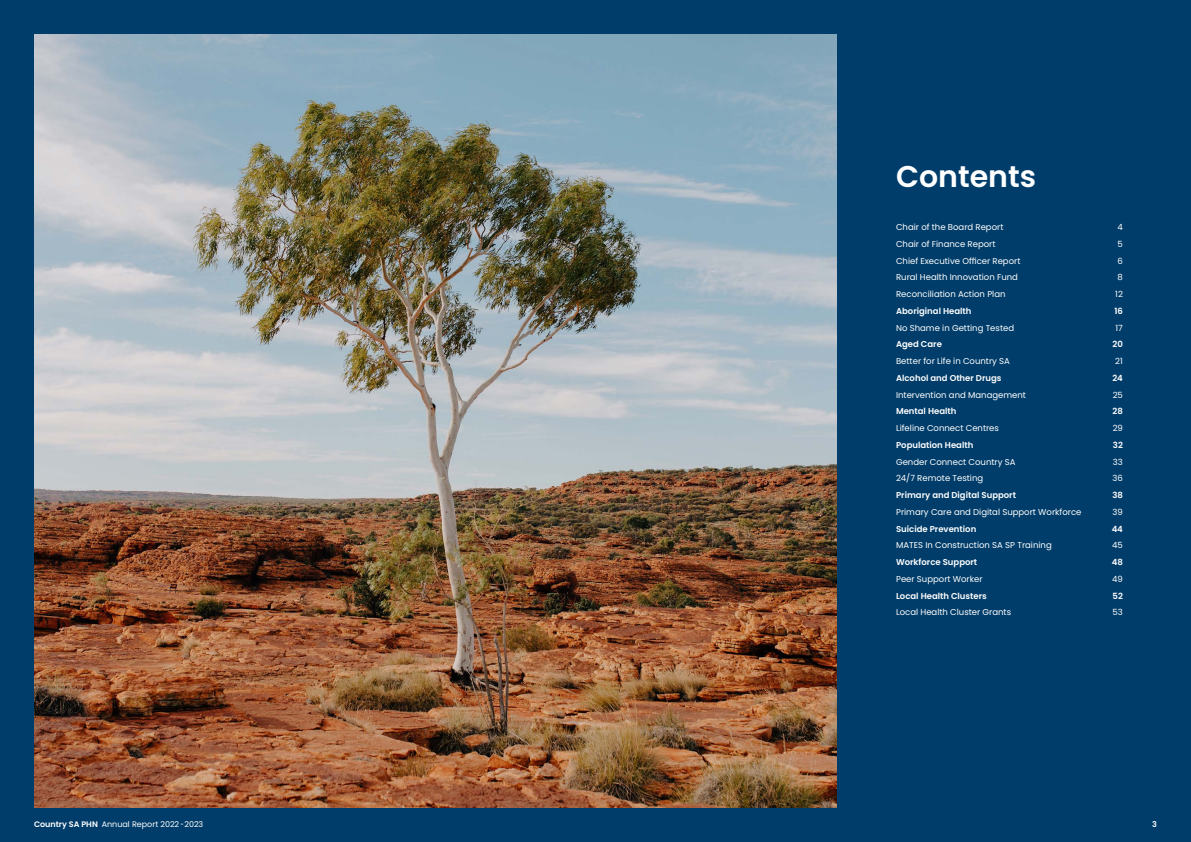
<style>
.page{position:relative;width:1191px;height:842px;background:#003d6a}
.page>*{position:absolute;margin:0;border:0;box-sizing:border-box;transform-origin:0 0}
.t1{font:600 30px "Poppins";color:#fff}
.t2{font:8.5px "Poppins";color:#fff}
.t3{font:600 8.5px "Poppins";color:#fff}
.t4{font:8px "Poppins";color:#fff}
.t5{font:600 8px "Poppins";color:#fff}
.s1{font-weight:600}
</style>
<div class="page">
<div style="left:836px;top:34px;width:321px;height:774px;background:#003d6a"></div>
<img style="left:34px;top:34px;width:802px;height:774px">
<h1 class="t1" style="left:896px;top:159px;width:141px">Contents</h1>
<p class="t2" style="left:896px;top:222px;width:109px">Chair of the Board Report</p>
<p class="t2" style="left:1117px;top:222px;width:7px">4</p>
<p class="t2" style="left:896px;top:239px;width:101px">Chair of Finance Report</p>
<p class="t2" style="left:1117px;top:239px;width:7px">5</p>
<p class="t2" style="left:896px;top:256px;width:126px">Chief Executive Officer Report</p>
<p class="t2" style="left:1117px;top:256px;width:7px">6</p>
<p class="t2" style="left:896px;top:272px;width:123px">Rural Health Innovation Fund</p>
<p class="t2" style="left:1117px;top:272px;width:7px">8</p>
<p class="t2" style="left:896px;top:289px;width:111px">Reconciliation Action Plan</p>
<p class="t2" style="left:1115px;top:289px;width:9px">12</p>
<p class="t3" style="left:896px;top:306px;width:77px">Aboriginal Health</p>
<p class="t3" style="left:1114px;top:306px;width:10px">16</p>
<p class="t2" style="left:896px;top:323px;width:119px">No Shame in Getting Tested</p>
<p class="t2" style="left:1115px;top:323px;width:9px">17</p>
<p class="t3" style="left:896px;top:339px;width:47px">Aged Care</p>
<p class="t3" style="left:1112px;top:339px;width:12px">20</p>
<p class="t2" style="left:896px;top:356px;width:115px">Better for Life in Country SA</p>
<p class="t2" style="left:1115px;top:356px;width:9px">21</p>
<p class="t3" style="left:896px;top:373px;width:107px">Alcohol and Other Drugs</p>
<p class="t3" style="left:1112px;top:373px;width:12px">24</p>
<p class="t2" style="left:896px;top:390px;width:131px">Intervention and Management</p>
<p class="t2" style="left:1112px;top:390px;width:12px">25</p>
<p class="t3" style="left:896px;top:406px;width:62px">Mental Health</p>
<p class="t3" style="left:1112px;top:406px;width:12px">28</p>
<p class="t2" style="left:896px;top:423px;width:104px">Lifeline Connect Centres</p>
<p class="t2" style="left:1112px;top:423px;width:12px">29</p>
<p class="t3" style="left:896px;top:440px;width:79px">Population Health</p>
<p class="t3" style="left:1113px;top:440px;width:11px">32</p>
<p class="t2" style="left:896px;top:457px;width:121px">Gender Connect Country SA</p>
<p class="t2" style="left:1113px;top:457px;width:12px">33</p>
<p class="t2" style="left:896px;top:473px;width:89px">24/7 Remote Testing</p>
<p class="t2" style="left:1112px;top:473px;width:12px">36</p>
<p class="t3" style="left:896px;top:490px;width:121px">Primary and Digital Support</p>
<p class="t3" style="left:1112px;top:490px;width:12px">38</p>
<p class="t2" style="left:896px;top:507px;width:187px">Primary Care and Digital Support Workforce</p>
<p class="t2" style="left:1112px;top:507px;width:12px">39</p>
<p class="t3" style="left:896px;top:524px;width:82px">Suicide Prevention</p>
<p class="t3" style="left:1111px;top:524px;width:13px">44</p>
<p class="t2" style="left:896px;top:540px;width:157px">MATES In Construction SA SP Training</p>
<p class="t2" style="left:1112px;top:540px;width:12px">45</p>
<p class="t3" style="left:896px;top:557px;width:83px">Workforce Support</p>
<p class="t3" style="left:1111px;top:557px;width:13px">48</p>
<p class="t2" style="left:896px;top:574px;width:88px">Peer Support Worker</p>
<p class="t2" style="left:1112px;top:574px;width:12px">49</p>
<p class="t3" style="left:896px;top:591px;width:92px">Local Health Clusters</p>
<p class="t3" style="left:1112px;top:591px;width:12px">52</p>
<p class="t2" style="left:896px;top:607px;width:117px">Local Health Cluster Grants</p>
<p class="t2" style="left:1112px;top:607px;width:12px">53</p>
<p class="t4" style="left:34px;top:819px;width:171px"><span class="s1">Country SA PHN</span> Annual Report 2022-2023</p>
<p class="t5" style="left:1152px;top:819px;width:6px">3</p>
</div>
